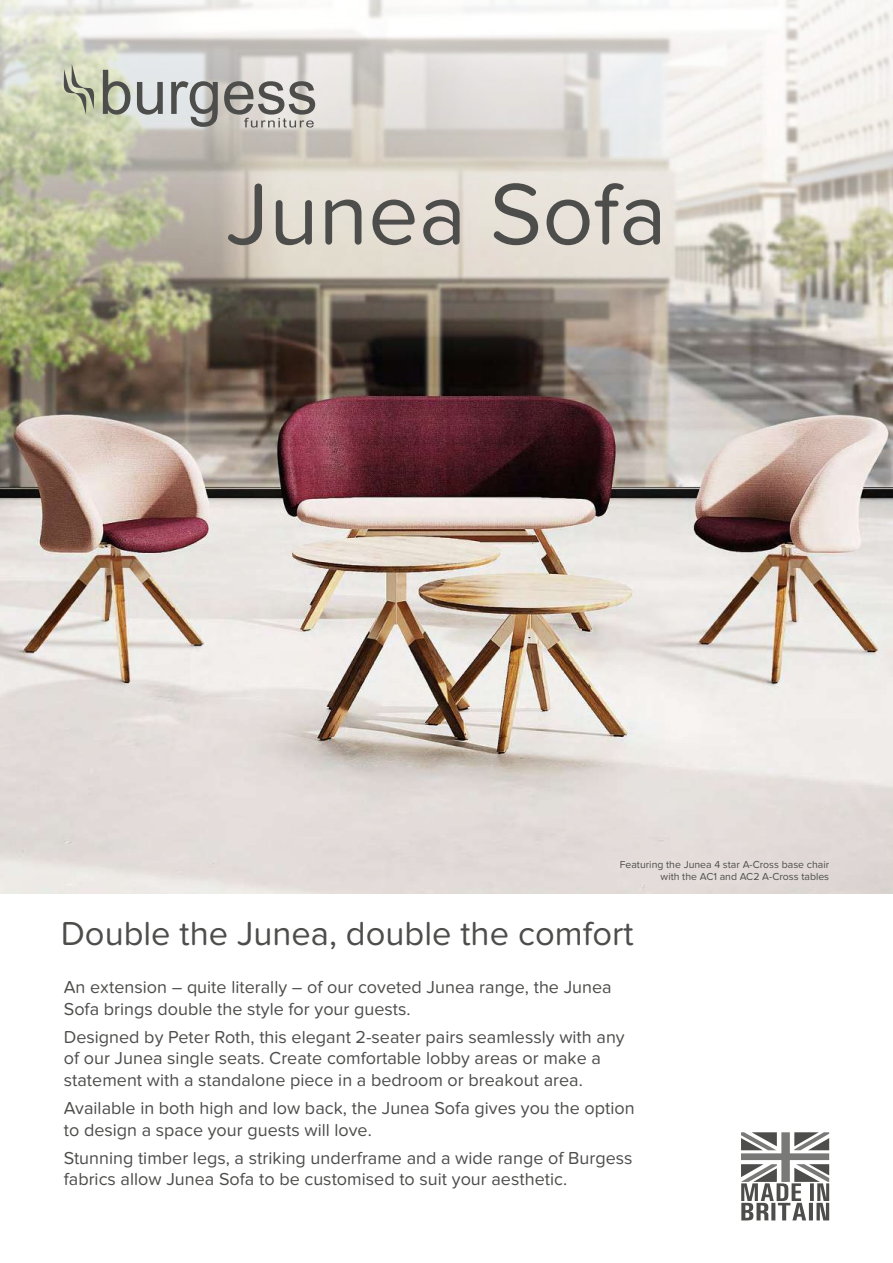
<style>
.page{position:relative;width:893px;height:1263px;background:#fff}
.page>*{position:absolute;margin:0;border:0;box-sizing:border-box;transform-origin:0 0}
.t1{font:90px "Proxima Nova Soft";color:#4d4d4c}
.t2{font:34.5px "Proxima Nova Soft";color:#4d4d4c}
.t3{font:18px/21.6px "Proxima Nova Soft";color:#4d4d4c}
.t4{font:10.5px/12.6px "Proxima Nova Soft";color:#4d4d4c;text-align:right}
</style>
<div class="page">
<img style="left:0;top:0;width:893px;height:893px">
<svg style="left:741px;top:1132px;width:88px;height:88px"></svg>
<svg style="left:103px;top:70px;width:27px;height:45px"></svg>
<svg style="left:137px;top:82px;width:26px;height:33px"></svg>
<svg style="left:171px;top:81px;width:47px;height:46px;background:#a2a3a3"></svg>
<svg style="left:224px;top:81px;width:91px;height:47px;background:#aba8a4"></svg>
<svg style="left:63px;top:64px;width:31px;height:50px;background:#b6bba1"></svg>
<h1 class="t1" style="left:226px;top:162px;width:442px">Junea Sofa</h1>
<p class="t4" style="left:620px;top:858px;width:211px">Featuring the Junea 4 star A-Cross base chair with the AC1 and AC2 A-Cross tables</p>
<h2 class="t2" style="left:61px;top:914px;width:574px">Double the Junea, double the comfort</h2>
<p class="t3" style="left:64px;top:977px;width:549px">An extension – quite literally – of our coveted Junea range, the Junea<br>Sofa brings double the style for your guests.</p>
<p class="t3" style="left:64px;top:1026px;width:562px">Designed by Peter Roth, this elegant 2-seater pairs seamlessly with any of our Junea single seats. Create comfortable lobby areas or make a statement with a standalone piece in a bedroom or breakout area.</p>
<p class="t3" style="left:64px;top:1097px;width:572px">Available in both high and low back, the Junea Sofa gives you the option to design a space your guests will love.</p>
<p class="t3" style="left:64px;top:1147px;width:570px">Stunning timber legs, a striking underframe and a wide range of Burgess fabrics allow Junea Sofa to be customised to suit your aesthetic.</p>
</div>
